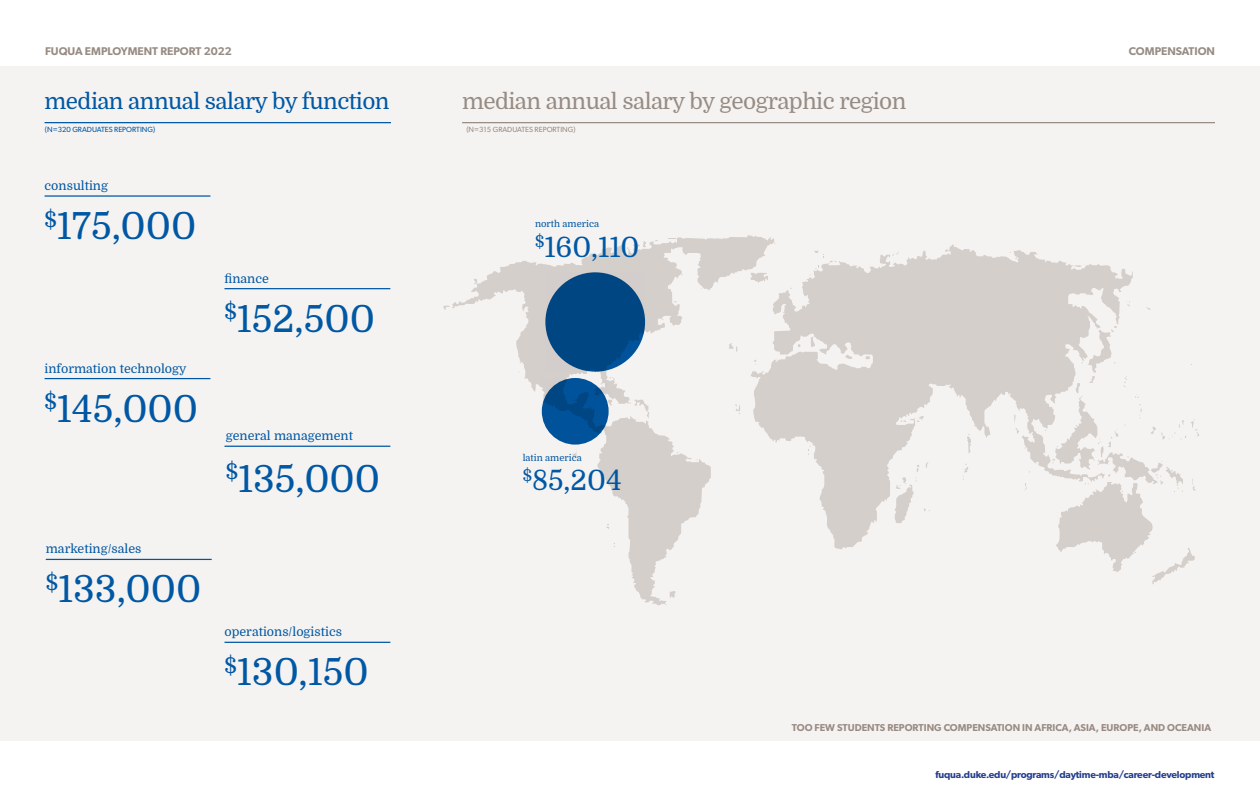
<style>
.page{position:relative;width:1260px;height:810px;background:#fff}
.page>*{position:absolute;margin:0;border:0;box-sizing:border-box;transform-origin:0 0}
.t1{font:37.5px "Domine";color:#0057a4}
.t2{font:28.12px "Domine";color:#0057a4}
.t3{font:22.5px "Domine";letter-spacing:-.025em;color:#978c84}
.t4{font:22.5px "Domine";letter-spacing:-.025em;color:#0057a4}
.t5{font:12.5px "Domine";color:#0057a4}
.t6{font:600 11.25px "Gibson";color:#978c84}
.t7{font:600 10px "Gibson";color:#988a82}
.t8{font:600 10px "Gibson";letter-spacing:-.02em;color:#253f8e}
.t9{font:9.38px "Domine";color:#0057a4}
.t10{font:7.5px "Gibson";color:#0057a4}
.t11{font:7.5px "Gibson";color:#998b83}
</style>
<div class="page">
<div style="left:0;top:66px;width:1260px;height:675px;background:#f5f3f1"></div>
<hr style="left:45px;top:195px;width:165px;height:2px;background:#0057a4">
<hr style="left:225px;top:288px;width:165px;height:1px;background:#0057a4">
<hr style="left:45px;top:378px;width:165px;height:1px;background:#0057a4">
<hr style="left:225px;top:446px;width:165px;height:1px;background:#0057a4">
<hr style="left:46px;top:559px;width:166px;height:1px;background:#0057a4">
<hr style="left:225px;top:642px;width:165px;height:1px;background:#0057a4">
<hr style="left:45px;top:122px;width:346px;height:1px;background:#0057a4">
<hr style="left:462px;top:122px;width:753px;height:1px;background:#978c84">
<svg style="left:452px;top:235px;width:322px;height:370px"></svg>
<svg style="left:669px;top:238px;width:12px;height:2px"></svg>
<svg style="left:643px;top:241px;width:3px;height:7px"></svg>
<svg style="left:751px;top:241px;width:382px;height:309px;fill:#d4cfca"></svg>
<svg style="left:892px;top:252px;width:7px;height:5px"></svg>
<svg style="left:814px;top:248px;width:10px;height:10px"></svg>
<svg style="left:750px;top:272px;width:18px;height:11px"></svg>
<svg style="left:616px;top:276px;width:45px;height:37px"></svg>
<svg style="left:1126px;top:301px;width:4px;height:6px"></svg>
<svg style="left:444px;top:305px;width:6px;height:5px"></svg>
<svg style="left:854px;top:328px;width:29px;height:14px"></svg>
<svg style="left:798px;top:344px;width:3px;height:4px"></svg>
<svg style="left:729px;top:342px;width:9px;height:10px"></svg>
<svg style="left:895px;top:326px;width:19px;height:28px"></svg>
<svg style="left:845px;top:354px;width:8px;height:5px"></svg>
<svg style="left:865px;top:355px;width:6px;height:4px"></svg>
<svg style="left:753px;top:359px;width:9px;height:9px"></svg>
<svg style="left:608px;top:399px;width:5px;height:8px"></svg>
<svg style="left:735px;top:404px;width:6px;height:10px"></svg>
<svg style="left:634px;top:399px;width:16px;height:21px"></svg>
<svg style="left:900px;top:420px;width:6px;height:2px"></svg>
<svg style="left:917px;top:416px;width:7px;height:6px"></svg>
<svg style="left:1014px;top:415px;width:6px;height:19px"></svg>
<svg style="left:966px;top:431px;width:6px;height:23px"></svg>
<svg style="left:571px;top:449px;width:8px;height:8px"></svg>
<svg style="left:808px;top:446px;width:3px;height:9px"></svg>
<svg style="left:817px;top:460px;width:3px;height:4px"></svg>
<svg style="left:696px;top:460px;width:4px;height:4px"></svg>
<svg style="left:963px;top:463px;width:5px;height:17px"></svg>
<svg style="left:1024px;top:483px;width:3px;height:9px"></svg>
<svg style="left:894px;top:461px;width:36px;height:64px"></svg>
<svg style="left:683px;top:518px;width:3px;height:4px"></svg>
<svg style="left:606px;top:524px;width:4px;height:5px"></svg>
<svg style="left:1053px;top:325px;width:146px;height:259px"></svg>
<svg style="left:669px;top:590px;width:8px;height:8px"></svg>
<svg style="left:545px;top:272px;width:100px;height:100px;background:#024884"></svg>
<svg style="left:542px;top:378px;width:67px;height:67px;background:#035095"></svg>
<p class="t6" style="left:45px;top:44px;width:188px">FUQUA EMPLOYMENT REPORT 2022</p>
<p class="t6" style="left:1129px;top:44px;width:88px">COMPENSATION</p>
<h3 class="t4" style="left:45px;top:89px;width:347px">median annual salary by function</h3>
<h3 class="t3" style="left:462px;top:89px;width:446px">median annual salary by geographic region</h3>
<p class="t10" style="left:45px;top:125px;width:112px">(N=320 GRADUATES REPORTING)</p>
<p class="t11" style="left:466px;top:125px;width:111px">(N=315 GRADUATES REPORTING)</p>
<p class="t5" style="left:45px;top:179px;width:65px">consulting</p>
<p class="t1" style="left:45px;top:205px;width:153px"><sup>$</sup> 175,000</p>
<p class="t5" style="left:45px;top:361px;width:143px">information technology</p>
<p class="t1" style="left:45px;top:388px;width:155px"><sup>$</sup> 145,000</p>
<p class="t5" style="left:46px;top:542px;width:97px">marketing/sales</p>
<p class="t1" style="left:46px;top:569px;width:157px"><sup>$</sup> 133,000</p>
<p class="t5" style="left:225px;top:271px;width:46px">finance</p>
<p class="t1" style="left:225px;top:298px;width:152px"><sup>$</sup> 152,500</p>
<p class="t5" style="left:226px;top:428px;width:129px">general management</p>
<p class="t1" style="left:226px;top:458px;width:156px"><sup>$</sup> 135,000</p>
<p class="t5" style="left:225px;top:625px;width:119px">operations/logistics</p>
<p class="t1" style="left:225px;top:652px;width:146px"><sup>$</sup> 130,150</p>
<p class="t9" style="left:535px;top:219px;width:66px">north america</p>
<p class="t2" style="left:535px;top:231px;width:106px"><sup>$</sup> 160,110</p>
<p class="t9" style="left:523px;top:453px;width:61px">latin america</p>
<p class="t2" style="left:523px;top:465px;width:101px"><sup>$</sup> 85,204</p>
<p class="t7" style="left:792px;top:721px;width:421px">TOO FEW STUDENTS REPORTING COMPENSATION IN AFRICA, ASIA, EUROPE, AND OCEANIA</p>
<p class="t8" style="left:936px;top:768px;width:280px">fuqua.duke.edu/programs/daytime-mba/career-development</p>
</div>
